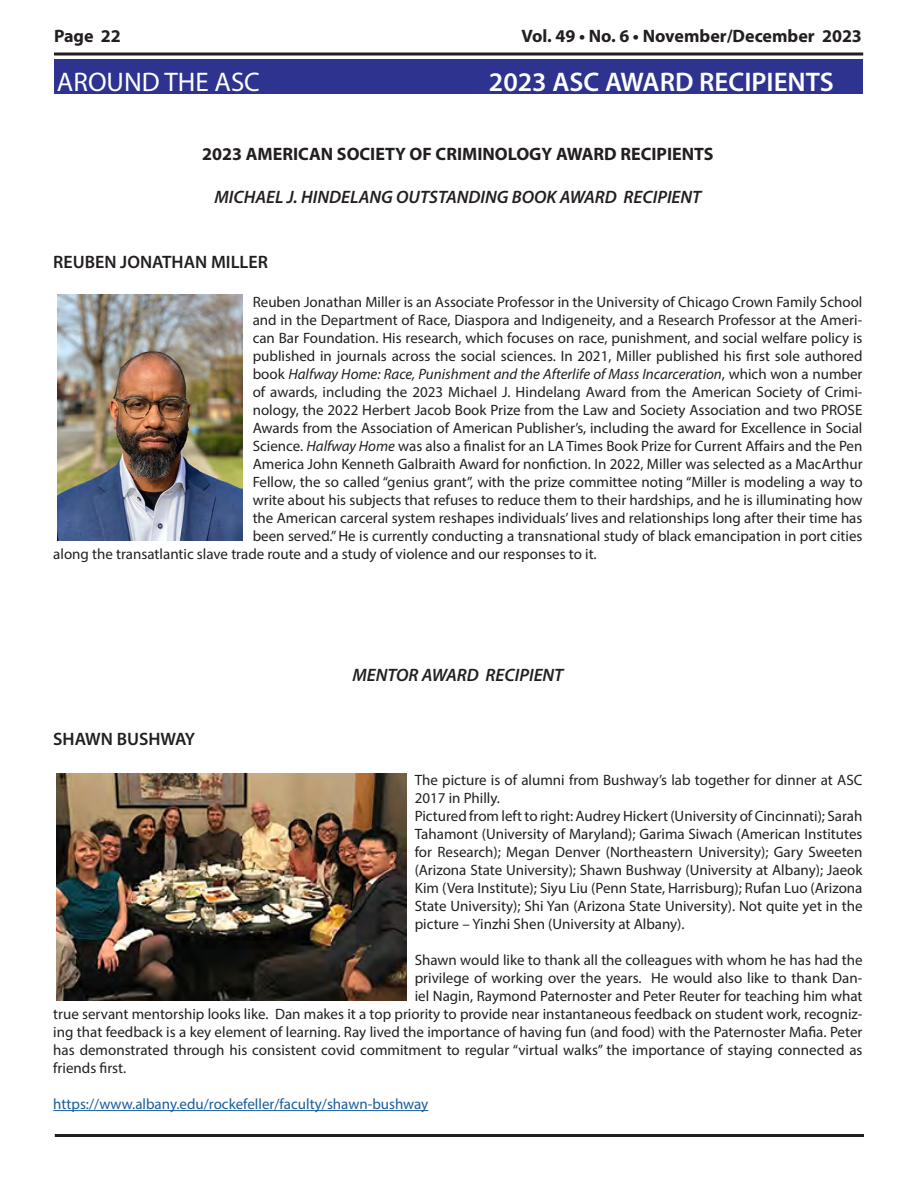
<style>
.page{position:relative;width:918px;height:1188px;background:#fff}
.page>*{position:absolute;margin:0;border:0;box-sizing:border-box;transform-origin:0 0}
.t1{font:600 27px "Myriad Pro";color:#fff}
.t2{font:27px "Myriad Pro";color:#fff}
.t3{font:700 18px "Myriad Pro";color:#231f20}
.t4{font:italic 600 18px "Myriad Pro";color:#231f20}
.t5{font:600 18px "Myriad Pro";color:#231f20}
.t6{font:15px/18px "Myriad Pro";color:#231f20}
.t7{font:italic 15px "Myriad Pro";color:#231f20}
.t8{font:15px "Myriad Pro";color:#175d9e}
.s1{font-style:normal}
.s2{font-style:italic}
</style>
<div class="page">
<svg style="left:54px;top:52px;width:809px;height:4px;background:#595657"></svg>
<hr style="left:55px;top:1134px;width:809px;height:3px;background:#231f20">
<div style="left:54px;top:59px;width:808px;height:35px;background:#2d338e"></div>
<hr style="left:53px;top:1110px;width:375px;height:1px;background:#175d9e">
<img style="left:56px;top:773px;width:350px;height:227px">
<img style="left:58px;top:295px;width:184px;height:246px">
<p class="t3" style="left:54px;top:24px;width:68px">Page 22</p>
<p class="t3" style="left:521px;top:24px;width:342px">Vol. 49 • No. 6 • November/December 2023</p>
<p class="t2" style="left:57px;top:66px;width:205px">AROUND THE ASC</p>
<p class="t1" style="left:489px;top:65px;width:346px">2023 ASC AWARD RECIPIENTS</p>
<p class="t3" style="left:202px;top:142px;width:513px">2023 AMERICAN SOCIETY OF CRIMINOLOGY AWARD RECIPIENTS</p>
<p class="t4" style="left:214px;top:186px;width:488px">MICHAEL J. HINDELANG OUTSTANDING BOOK AWARD RECIPIENT</p>
<p class="t5" style="left:53px;top:250px;width:216px">REUBEN JONATHAN MILLER</p>
<p class="t6" style="left:253px;top:293px;width:611px">Reuben Jonathan Miller is an Associate Professor in the University of Chicago Crown Family School</p>
<p class="t6" style="left:253px;top:311px;width:611px">and in the Department of Race, Diaspora and Indigeneity, and a Research Professor at the Ameri-</p>
<p class="t6" style="left:253px;top:329px;width:611px">can Bar Foundation. His research, which focuses on race, punishment, and social welfare policy is</p>
<p class="t6" style="left:253px;top:347px;width:611px">published in journals across the social sciences. In 2021, Miller published his first sole authored</p>
<p class="t7" style="left:253px;top:365px;width:611px"><span class="s1">book</span> Halfway Home: Race, Punishment and the Afterlife of Mass Incarceration<span class="s1">, which won a number</span></p>
<p class="t6" style="left:253px;top:383px;width:611px">of awards, including the 2023 Michael J. Hindelang Award from the American Society of Crimi-</p>
<p class="t6" style="left:253px;top:401px;width:611px">nology, the 2022 Herbert Jacob Book Prize from the Law and Society Association and two PROSE</p>
<p class="t6" style="left:253px;top:419px;width:611px">Awards from the Association of American Publisher’s, including the award for Excellence in Social</p>
<p class="t6" style="left:253px;top:437px;width:611px">Science. <span class="s2">Halfway Home</span> was also a finalist for an LA Times Book Prize for Current Affairs and the Pen</p>
<p class="t6" style="left:253px;top:455px;width:611px">America John Kenneth Galbraith Award for nonfiction. In 2022, Miller was selected as a MacArthur</p>
<p class="t6" style="left:253px;top:473px;width:611px">Fellow, the so called “genius grant”, with the prize committee noting “Miller is modeling a way to</p>
<p class="t6" style="left:253px;top:491px;width:611px">write about his subjects that refuses to reduce them to their hardships, and he is illuminating how</p>
<p class="t6" style="left:253px;top:509px;width:611px">the American carceral system reshapes individuals’ lives and relationships long after their time has</p>
<p class="t6" style="left:253px;top:527px;width:611px">been served.” He is currently conducting a transnational study of black emancipation in port cities</p>
<p class="t6" style="left:53px;top:545px;width:545px">along the transatlantic slave trade route and a study of violence and our responses to it.</p>
<p class="t5" style="left:53px;top:728px;width:144px">SHAWN BUSHWAY</p>
<p class="t4" style="left:352px;top:663px;width:212px">MENTOR AWARD RECIPIENT</p>
<p class="t6" style="left:415px;top:771px;width:449px">The picture is of alumni from Bushway’s lab together for dinner at ASC<br>2017 in Philly.</p>
<p class="t6" style="left:415px;top:807px;width:449px;text-align:justify">Pictured from left to right: Audrey Hickert (University of Cincinnati); Sarah Tahamont (University of Maryland); Garima Siwach (American Institutes for Research); Megan Denver (Northeastern University); Gary Sweeten (Arizona State University); Shawn Bushway (University at Albany); Jaeok Kim (Vera Institute); Siyu Liu (Penn State, Harrisburg); Rufan Luo (Arizona State University); Shi Yan (Arizona State University). Not quite yet in the picture – Yinzhi Shen (University at Albany).</p>
<p class="t6" style="left:415px;top:951px;width:449px">Shawn would like to thank all the colleagues with whom he has had the</p>
<p class="t6" style="left:415px;top:969px;width:449px">privilege of working over the years. He would also like to thank Dan-</p>
<p class="t6" style="left:415px;top:987px;width:449px">iel Nagin, Raymond Paternoster and Peter Reuter for teaching him what</p>
<p class="t6" style="left:53px;top:1005px;width:811px">true servant mentorship looks like. Dan makes it a top priority to provide near instantaneous feedback on student work, recogniz-</p>
<p class="t6" style="left:53px;top:1023px;width:811px">ing that feedback is a key element of learning. Ray lived the importance of having fun (and food) with the Paternoster Mafia. Peter</p>
<p class="t6" style="left:53px;top:1041px;width:811px">has demonstrated through his consistent covid commitment to regular “virtual walks” the importance of staying connected as</p>
<p class="t6" style="left:53px;top:1059px;width:74px">friends first.</p>
<p class="t8" style="left:53px;top:1095px;width:377px">https://www.albany.edu/rockefeller/faculty/shawn-bushway</p>
</div>
